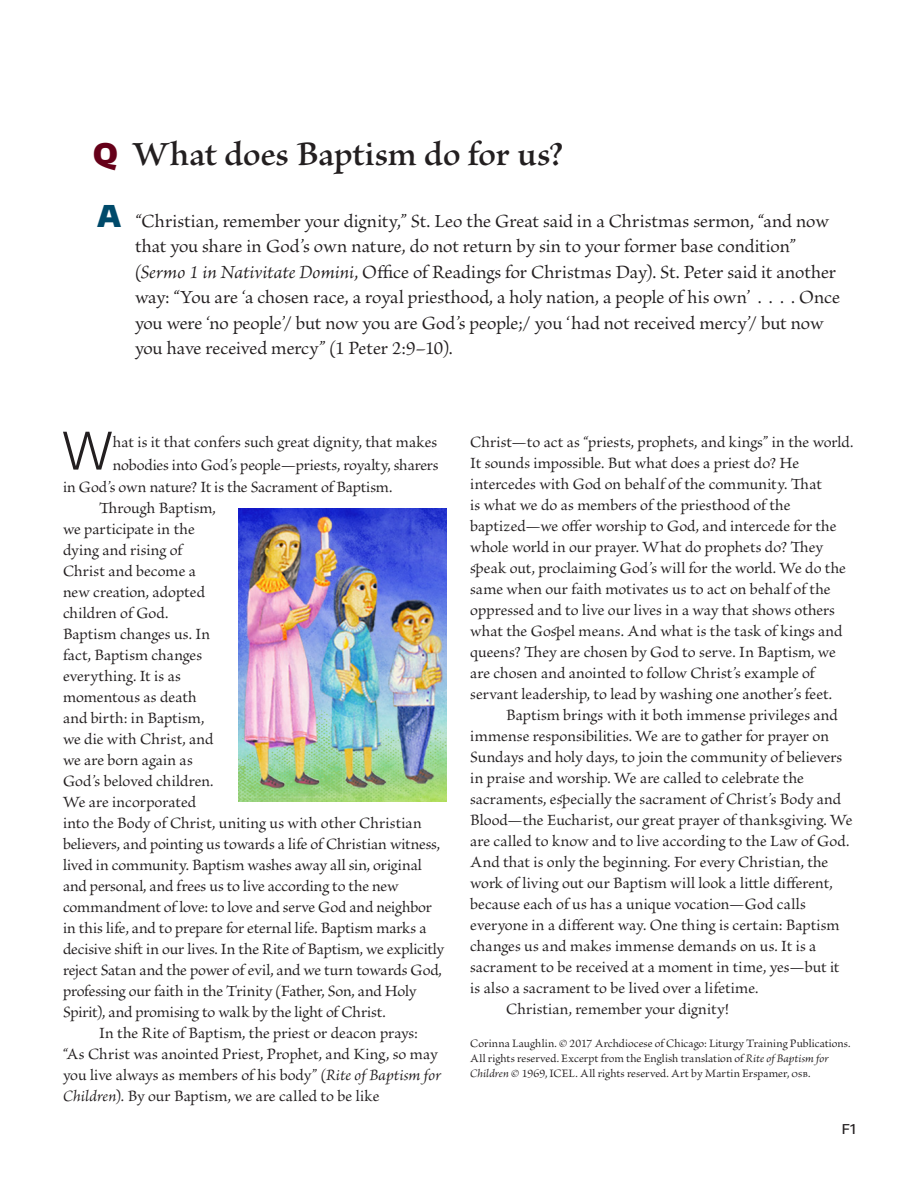
<style>
.page{position:relative;width:918px;height:1188px;background:#fff}
.page>*{position:absolute;margin:0;border:0;box-sizing:border-box;transform-origin:0 0}
.para-initial-cap{font:300 51.15px "Encode Sans";color:#231f20}
.Q{font:600 36px "Brioso Pro";color:#231f20}
.A{font:19.5px/25.5px "Brioso Pro";color:#231f20}
.para-indent{font:16.5px/21px "Brioso Pro";letter-spacing:.005em;color:#231f20}
.para-initial-cap-2{font:16.5px "Brioso Pro";letter-spacing:-.005em;color:#231f20}
.Q_right_col{font:500 13.5px "Encode Sans";color:#231f20}
.copyright{font:12px/15px "Brioso Pro";letter-spacing:.01em;color:#231f20}
.s1{font-family:"Encode Sans";font-weight:900;font-size:30px;color:#660019}
.s2{font-family:"Encode Sans";font-weight:900;font-size:30px;color:#004a6a}
.s3{font-style:italic}
.s4{font-size:10.5px}
</style>
<div class="page">
<img style="left:238px;top:509px;width:209px;height:292px">
<p class="Q" style="left:93px;top:135px;width:472px"><span class="s1">Q</span> What does Baptism do for us?</p>
<p class="A" style="left:135px;top:209px;width:706px;text-indent:-38px"><span class="s2">A</span> “Christian, remember your dignity,” St. Leo the Great said in a Christmas sermon, “and now that you share in God’s own nature, do not return by sin to your former base condition” (<span class="s3">Sermo 1 in Nativitate Domini</span>, Office of Readings for Christmas Day). St. Peter said it another way: “You are ‘a chosen race, a royal priesthood, a holy nation, a people of his own’ . . . . Once you were ‘no people’/ but now you are God’s people;/ you ‘had not received mercy’/ but now you have received mercy” (1 Peter 2:9–10).</p>
<p class="para-initial-cap" style="left:62px;top:417px;width:52px">W</p>
<p class="para-initial-cap-2" style="left:113px;top:433px;width:326px">hat is it that confers such great dignity, that makes</p>
<p class="para-initial-cap-2" style="left:113px;top:456px;width:327px">nobodies into God’s people—priests, royalty, sharers</p>
<p class="para-initial-cap-2" style="left:63px;top:478px;width:331px">in God’s own nature? It is the Sacrament of Baptism.</p>
<p class="para-indent" style="left:63px;top:498px;width:383px;text-indent:36px">Through Baptism,<br>we participate in the<br>dying and rising of<br>Christ and become a<br>new creation, adopted<br>children of God.<br>Baptism changes us. In<br>fact, Baptism changes<br>everything. It is as<br>momentous as death<br>and birth: in Baptism,<br>we die with Christ, and<br>we are born again as<br>God’s beloved children.<br>We are incorporated<br>into the Body of Christ, uniting us with other Christian believers, and pointing us towards a life of Christian witness, lived in community. Baptism washes away all sin, original and personal, and frees us to live according to the new commandment of love: to love and serve God and neighbor in this life, and to prepare for eternal life. Baptism marks a decisive shift in our lives. In the Rite of Baptism, we explicitly reject Satan and the power of evil, and we turn towards God, professing our faith in the Trinity (Father, Son, and Holy Spirit), and promising to walk by the light of Christ.</p>
<p class="para-indent" style="left:63px;top:1023px;width:380px;text-indent:36px">In the Rite of Baptism, the priest or deacon prays: “As Christ was anointed Priest, Prophet, and King, so may you live always as members of his body” (<span class="s3">Rite of Baptism for Children</span>). By our Baptism, we are called to be like</p>
<p class="para-indent" style="left:470px;top:432px;width:385px">Christ—to act as “priests, prophets, and kings” in the world.<br>It sounds impossible. But what does a priest do? He intercedes with God on behalf of the community. That<br>is what we do as members of the priesthood of the baptized—we offer worship to God, and intercede for the whole world in our prayer. What do prophets do? They speak out, proclaiming God’s will for the world. We do the same when our faith motivates us to act on behalf of the oppressed and to live our lives in a way that shows others what the Gospel means. And what is the task of kings and queens? They are chosen by God to serve. In Baptism, we are chosen and anointed to follow Christ’s example of servant leadership, to lead by washing one another’s feet.</p>
<p class="para-indent" style="left:470px;top:705px;width:384px;text-indent:36px">Baptism brings with it both immense privileges and immense responsibilities. We are to gather for prayer on Sundays and holy days, to join the community of believers in praise and worship. We are called to celebrate the sacraments, especially the sacrament of Christ’s Body and Blood—the Eucharist, our great prayer of thanksgiving. We are called to know and to live according to the Law of God.<br>And that is only the beginning. For every Christian, the work of living out our Baptism will look a little different, because each of us has a unique vocation—God calls everyone in a different way. One thing is certain: Baptism changes us and makes immense demands on us. It is a sacrament to be received at a moment in time, yes—but it is also a sacrament to be lived over a lifetime.</p>
<p class="para-indent" style="left:506px;top:999px;width:224px">Christian, remember your dignity!</p>
<p class="copyright" style="left:470px;top:1037px;width:382px">Corinna Laughlin. © 2017 Archdiocese of Chicago: Liturgy Training Publications.<br>All rights reserved. Excerpt from the English translation of <span class="s3">Rite of Baptism for<br>Children</span> © 1969, ICEL. All rights reserved. Art by Martin Erspamer, <span class="s4">osb</span>.</p>
<p class="Q_right_col" style="left:842px;top:1120px;width:16px">F1</p>
</div>
